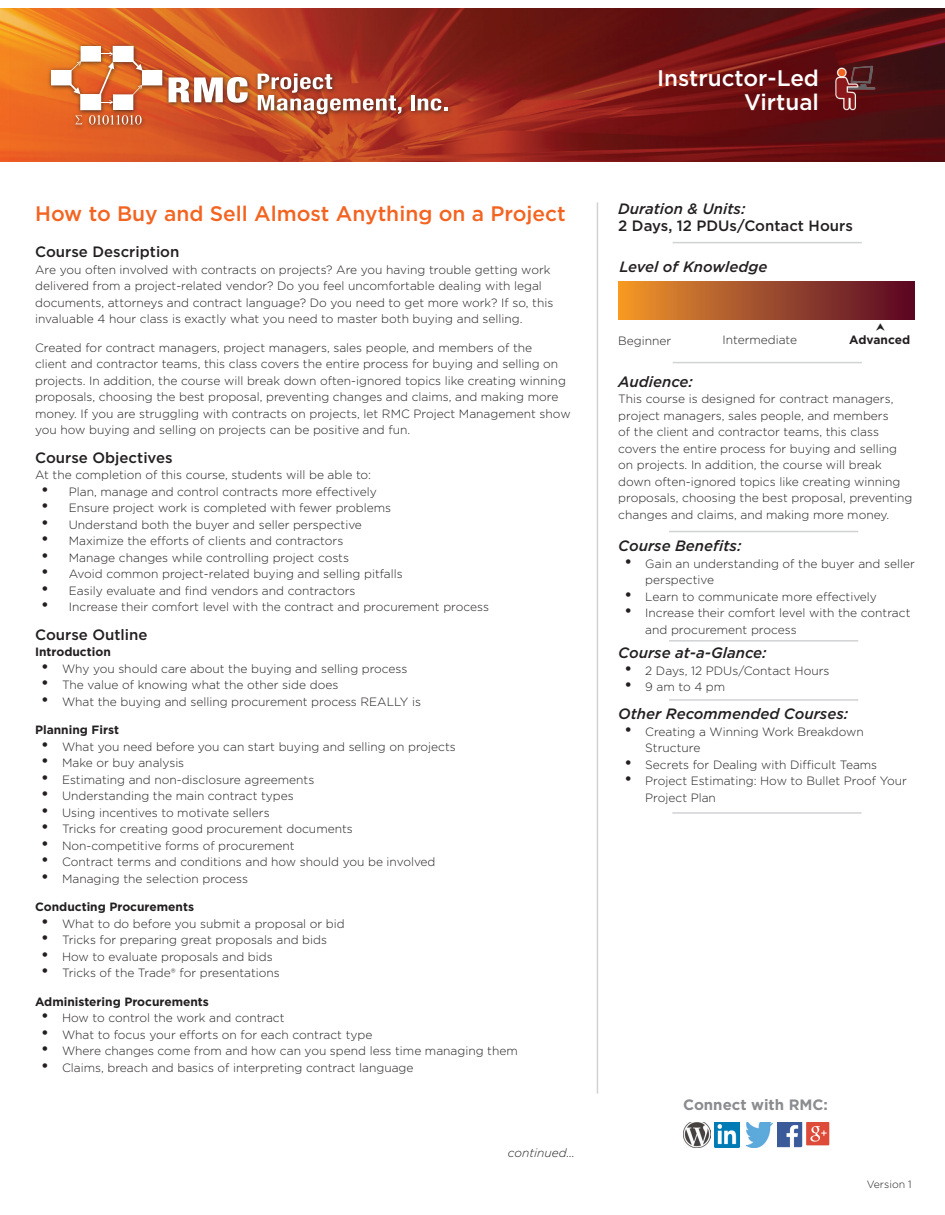
<style>
.page{position:relative;width:945px;height:1215px;background:#fff}
.page>*{position:absolute;margin:0;border:0;box-sizing:border-box;transform-origin:0 0}
.t1{font:500 22.5px/24px "Gotham";color:#fff;text-align:right}
.t2{font:500 21px "Gotham";color:#f36421}
.heading_2{font:italic 500 15px "Gotham";color:#231f20}
.heading_1{font:500 15px "Gotham";color:#231f20}
.Bullet1{font:500 15px "Gotham";color:#231f20}
.Bullet1-2{font:italic 500 15px "Gotham";color:#231f20}
.heading_1-2{font:italic 500 15px "Gotham";color:#231f20}
.t3{font:700 15px "Gotham";color:#8a8c8f}
.Bullet1-3{font:300 12px/16.5px "Gotham";color:#231f20}
.heading_2-2{font:300 12px/16.5px "Gotham";color:#231f20}
.Bullet1-4{font:700 12px "Gotham";color:#231f20}
.body_txt1{font:300 12px "Gotham";color:#231f20}
.Bullet1-5{font:italic 300 12px "Gotham";color:#231f20}
.body_txt1-2{font:700 12px "Gotham";color:#231f20}
.Bullet2{font:300 10.5px "Gotham";color:#231f20}
.s1{font-family:"Arial";font-weight:400;font-size:18px}
</style>
<div class="page">
<img style="left:0;top:8px;width:945px;height:154px">
<hr style="left:597px;top:202px;width:1px;height:892px;background:#d1d2d4">
<div style="left:47px;top:42px;width:406px;height:88px;background:#231f20;opacity:.75"></div>
<svg style="left:169px;top:77px;width:79px;height:26px"></svg>
<svg style="left:258px;top:73px;width:143px;height:41px"></svg>
<hr style="left:411px;top:95px;width:3px;height:15px;background:#fff">
<svg style="left:418px;top:98px;width:29px;height:13px"></svg>
<svg style="left:51px;top:46px;width:111px;height:79px"></svg>
<img style="left:822px;top:56px;width:68px;height:62px">
<img style="left:715px;top:1123px;width:24px;height:24px">
<img style="left:746px;top:1123px;width:26px;height:24px">
<img style="left:683px;top:1123px;width:27px;height:24px">
<img style="left:777px;top:1123px;width:26px;height:24px">
<img style="left:807px;top:1123px;width:23px;height:23px">
<hr style="left:673px;top:242px;width:189px;height:1px;background:#d1d2d4">
<hr style="left:673px;top:362px;width:189px;height:1px;background:#d1d2d4">
<hr style="left:669px;top:640px;width:189px;height:2px;background:#d1d2d4">
<hr style="left:669px;top:699px;width:189px;height:2px;background:#d1d2d4">
<hr style="left:672px;top:812px;width:190px;height:2px;background:#d1d2d4">
<hr style="left:669px;top:531px;width:189px;height:1px;background:#d1d2d4">
<div style="left:618px;top:282px;width:296px;height:37px;background:linear-gradient(to right,#ee972d,#550628)"></div>
<p class="t2" style="left:35px;top:200px;width:532px">How to Buy and Sell Almost Anything on a Project</p>
<p class="heading_1" style="left:35px;top:242px;width:146px">Course Description</p>
<p class="Bullet1-3" style="left:35px;top:261px;width:520px">Are you often involved with contracts on projects? Are you having trouble getting work delivered from a project-related vendor? Do you feel uncomfortable dealing with legal documents, attorneys and contract language? Do you need to get more work? If so, this invaluable 4 hour class is exactly what you need to master both buying and selling.</p>
<p class="Bullet1-3" style="left:35px;top:339px;width:537px">Created for contract managers, project managers, sales people, and members of the<br>client and contractor teams, this class covers the entire process for buying and selling on projects. In addition, the course will break down often-ignored topics like creating winning proposals, choosing the best proposal, preventing changes and claims, and making more money. If you are struggling with contracts on projects, let RMC Project Management show you how buying and selling on projects can be positive and fun.</p>
<p class="Bullet1" style="left:35px;top:448px;width:139px">Course Objectives</p>
<p class="Bullet1-3" style="left:35px;top:467px;width:338px">At the completion of this course, students will be able to:</p>
<p class="Bullet1-3" style="left:42px;top:483px;width:336px"><span class="s1">•</span> Plan, manage and control contracts more effectively</p>
<p class="Bullet1-3" style="left:42px;top:500px;width:351px"><span class="s1">•</span> Ensure project work is completed with fewer problems</p>
<p class="Bullet1-3" style="left:42px;top:516px;width:322px"><span class="s1">•</span> Understand both the buyer and seller perspective</p>
<p class="Bullet1-3" style="left:42px;top:533px;width:303px"><span class="s1">•</span> Maximize the efforts of clients and contractors</p>
<p class="Bullet1-3" style="left:42px;top:549px;width:309px"><span class="s1">•</span> Manage changes while controlling project costs</p>
<p class="Bullet1-3" style="left:42px;top:566px;width:362px"><span class="s1">•</span> Avoid common project-related buying and selling pitfalls</p>
<p class="Bullet1-3" style="left:42px;top:582px;width:315px"><span class="s1">•</span> Easily evaluate and find vendors and contractors</p>
<p class="Bullet1-3" style="left:42px;top:599px;width:449px"><span class="s1">•</span> Increase their comfort level with the contract and procurement process</p>
<p class="Bullet1" style="left:35px;top:625px;width:114px">Course Outline</p>
<p class="Bullet1-4" style="left:35px;top:644px;width:77px">Introduction</p>
<p class="Bullet1-3" style="left:42px;top:660px;width:367px"><span class="s1">•</span> Why you should care about the buying and selling process</p>
<p class="Bullet1-3" style="left:42px;top:677px;width:298px"><span class="s1">•</span> The value of knowing what the other side does</p>
<p class="Bullet1-3" style="left:42px;top:693px;width:381px"><span class="s1">•</span> What the buying and selling procurement process REALLY is</p>
<p class="Bullet1-4" style="left:35px;top:722px;width:85px">Planning First</p>
<p class="Bullet1-3" style="left:42px;top:738px;width:415px"><span class="s1">•</span> What you need before you can start buying and selling on projects</p>
<p class="Bullet1-3" style="left:42px;top:755px;width:144px"><span class="s1">•</span> Make or buy analysis</p>
<p class="Bullet1-3" style="left:42px;top:771px;width:274px"><span class="s1">•</span> Estimating and non-disclosure agreements</p>
<p class="Bullet1-3" style="left:42px;top:788px;width:254px"><span class="s1">•</span> Understanding the main contract types</p>
<p class="Bullet1-3" style="left:42px;top:804px;width:229px"><span class="s1">•</span> Using incentives to motivate sellers</p>
<p class="Bullet1-3" style="left:42px;top:821px;width:313px"><span class="s1">•</span> Tricks for creating good procurement documents</p>
<p class="Bullet1-3" style="left:42px;top:837px;width:254px"><span class="s1">•</span> Non-competitive forms of procurement</p>
<p class="Bullet1-3" style="left:42px;top:854px;width:395px"><span class="s1">•</span> Contract terms and conditions and how should you be involved</p>
<p class="Bullet1-3" style="left:42px;top:870px;width:208px"><span class="s1">•</span> Managing the selection process</p>
<p class="Bullet1-4" style="left:35px;top:899px;width:160px">Conducting Procurements</p>
<p class="Bullet1-3" style="left:42px;top:915px;width:304px"><span class="s1">•</span> What to do before you submit a proposal or bid</p>
<p class="Bullet1-3" style="left:42px;top:932px;width:287px"><span class="s1">•</span> Tricks for preparing great proposals and bids</p>
<p class="Bullet1-3" style="left:42px;top:948px;width:232px"><span class="s1">•</span> How to evaluate proposals and bids</p>
<p class="Bullet1-3" style="left:42px;top:965px;width:240px"><span class="s1">•</span> Tricks of the Trade® for presentations</p>
<p class="Bullet1-4" style="left:35px;top:994px;width:175px">Administering Procurements</p>
<p class="Bullet1-3" style="left:42px;top:1010px;width:244px"><span class="s1">•</span> How to control the work and contract</p>
<p class="Bullet1-3" style="left:42px;top:1026px;width:332px"><span class="s1">•</span> What to focus your efforts on for each contract type</p>
<p class="Bullet1-3" style="left:42px;top:1043px;width:478px"><span class="s1">•</span> Where changes come from and how can you spend less time managing them</p>
<p class="Bullet1-3" style="left:42px;top:1059px;width:373px"><span class="s1">•</span> Claims, breach and basics of interpreting contract language</p>
<p class="Bullet1-5" style="left:508px;top:1146px;width:69px">continued...</p>
<h1 class="t1" style="left:657px;top:65px;width:164px">Instructor-Led<br>Virtual</h1>
<p class="heading_2" style="left:618px;top:199px;width:129px">Duration &amp; Units:</p>
<p class="heading_1" style="left:618px;top:216px;width:236px">2 Days, 12 PDUs/Contact Hours</p>
<p class="heading_1-2" style="left:620px;top:257px;width:149px">Level of Knowledge</p>
<p class="body_txt1" style="left:618px;top:333px;width:55px">Beginner</p>
<p class="body_txt1" style="left:722px;top:332px;width:76px">Intermediate</p>
<p class="body_txt1-2" style="left:849px;top:332px;width:62px">Advanced</p>
<p class="heading_2" style="left:618px;top:371px;width:76px">Audience:</p>
<p class="heading_2-2" style="left:618px;top:390px;width:296px">This course is designed for contract managers, project managers, sales people, and members<br>of the client and contractor teams, this class covers the entire process for buying and selling on projects. In addition, the course will break down often-ignored topics like creating winning proposals, choosing the best proposal, preventing changes and claims, and making more money.</p>
<p class="heading_2" style="left:618px;top:536px;width:125px">Course Benefits:</p>
<p class="Bullet1-3" style="left:645px;top:555px;width:271px;text-indent:-20px"><span class="s1">•</span> Gain an understanding of the buyer and seller perspective</p>
<p class="Bullet1-3" style="left:625px;top:588px;width:253px"><span class="s1">•</span> Learn to communicate more effectively</p>
<p class="Bullet1-3" style="left:645px;top:604px;width:267px;text-indent:-20px"><span class="s1">•</span> Increase their comfort level with the contract and procurement process</p>
<p class="Bullet1-2" style="left:618px;top:643px;width:150px">Course at-a-Glance:</p>
<p class="Bullet1-3" style="left:625px;top:662px;width:206px"><span class="s1">•</span> 2 Days, 12 PDUs/Contact Hours</p>
<p class="Bullet1-3" style="left:625px;top:679px;width:102px"><span class="s1">•</span> 9 am to 4 pm</p>
<p class="heading_2" style="left:618px;top:704px;width:232px">Other Recommended Courses:</p>
<p class="Bullet1-3" style="left:645px;top:723px;width:220px;text-indent:-20px"><span class="s1">•</span> Creating a Winning Work Breakdown<br>Structure</p>
<p class="Bullet1-3" style="left:625px;top:756px;width:254px"><span class="s1">•</span> Secrets for Dealing with Difficult Teams</p>
<p class="Bullet1-3" style="left:645px;top:772px;width:263px;text-indent:-20px"><span class="s1">•</span> Project Estimating: How to Bullet Proof Your<br>Project Plan</p>
<p class="t3" style="left:683px;top:1095px;width:146px">Connect with RMC:</p>
<p class="Bullet2" style="left:867px;top:1178px;width:47px">Version 1</p>
</div>
